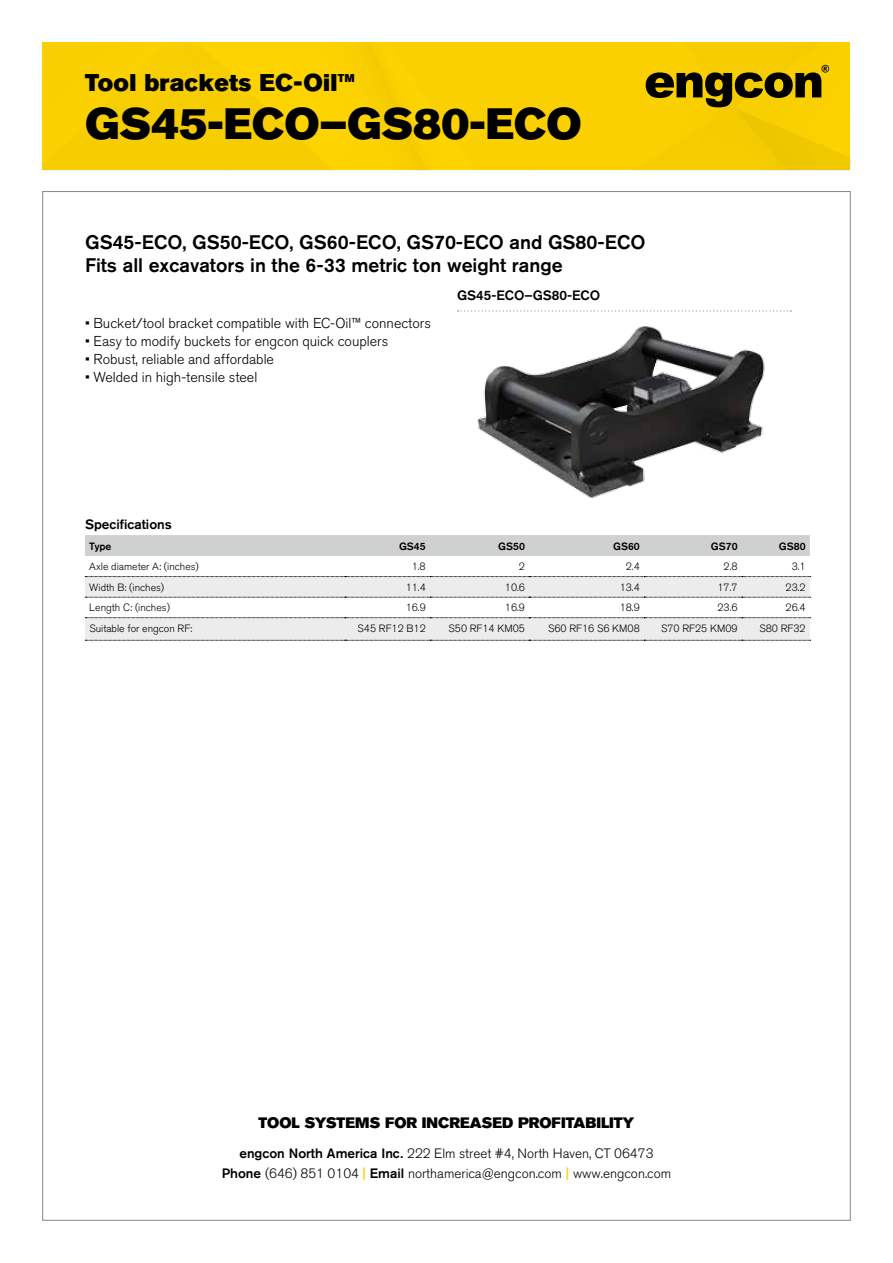
<style>
.page{position:relative;width:893px;height:1263px;background:#fff}
.page>*{position:absolute;margin:0;border:0;box-sizing:border-box;transform-origin:0 0}
.t1{font:43.5px "Akzidenz Grotesk BQ Super";color:#000}
.t2{font:24px "Akzidenz Grotesk BQ Super";letter-spacing:.01em;color:#000}
.t3{font:500 19.5px/22.5px "Akzidenz Grotesk BQ";color:#000}
.t4{font:15px "Akzidenz Grotesk BQ Super";color:#000}
.t5{font:300 14.25px "Akzidenz Grotesk BQ";color:#000}
.t6{font:300 13.5px/19.5px "Akzidenz Grotesk BQ";color:#000;text-align:center}
.t7{font:500 13.5px "Akzidenz Grotesk BQ";color:#000}
.t8{font:300 10.5px "Akzidenz Grotesk BQ";color:#000}
.t9{font:500 10.5px "Akzidenz Grotesk BQ";color:#000}
.s1{font-weight:500}
.s2{font-weight:500;color:#ffd300}
</style>
<div class="page">
<div style="left:43px;top:43px;width:807px;height:128px;background:#fad000"></div>
<img style="left:457px;top:310px;width:335px;height:188px">
<div style="left:85px;top:535px;width:725px;height:21px;background:#cfd0d0"></div>
<svg style="left:85px;top:577px;width:725px;height:63px;fill:#ececed"></svg>
<svg style="left:85px;top:576px;width:726px;height:1px"></svg>
<svg style="left:85px;top:597px;width:726px;height:1px"></svg>
<svg style="left:85px;top:617px;width:726px;height:1px"></svg>
<svg style="left:85px;top:640px;width:726px;height:1px"></svg>
<h2 class="t2" style="left:85px;top:68px;width:272px">Tool brackets EC-Oil™</h2>
<h1 class="t1" style="left:85px;top:98px;width:498px">GS45-ECO–GS80-ECO</h1>
<h3 class="t3" style="left:85px;top:231px;width:562px">GS45-ECO, GS50-ECO, GS60-ECO, GS70-ECO and GS80-ECO<br>Fits all excavators in the 6-33 metric ton weight range</h3>
<h3 class="t5" style="left:85px;top:315px;width:347px">• Bucket/tool bracket compatible with EC-Oil™ connectors</h3>
<h3 class="t5" style="left:85px;top:333px;width:305px">• Easy to modify buckets for engcon quick couplers</h3>
<h3 class="t5" style="left:85px;top:351px;width:191px">• Robust, reliable and affordable</h3>
<h3 class="t5" style="left:85px;top:369px;width:174px">• Welded in high-tensile steel</h3>
<p class="t7" style="left:457px;top:287px;width:145px">GS45-ECO–GS80-ECO</p>
<p class="t7" style="left:85px;top:516px;width:88px">Specifications</p>
<p class="t9" style="left:89px;top:539px;width:24px">Type</p>
<p class="t9" style="left:399px;top:539px;width:28px">GS45</p>
<p class="t9" style="left:498px;top:539px;width:28px">GS50</p>
<p class="t9" style="left:613px;top:539px;width:28px">GS60</p>
<p class="t9" style="left:711px;top:539px;width:28px">GS70</p>
<p class="t9" style="left:779px;top:539px;width:28px">GS80</p>
<p class="t8" style="left:89px;top:561px;width:111px">Axle diameter A: (inches)</p>
<p class="t8" style="left:412px;top:561px;width:15px">1.8</p>
<p class="t8" style="left:519px;top:561px;width:8px">2</p>
<p class="t8" style="left:626px;top:561px;width:15px">2.4</p>
<p class="t8" style="left:724px;top:561px;width:15px">2.8</p>
<p class="t8" style="left:792px;top:561px;width:15px">3.1</p>
<p class="t8" style="left:89px;top:581px;width:76px">Width B: (inches)</p>
<p class="t8" style="left:406px;top:581px;width:22px">11.4</p>
<p class="t8" style="left:505px;top:581px;width:22px">10.6</p>
<p class="t8" style="left:620px;top:581px;width:22px">13.4</p>
<p class="t8" style="left:717px;top:581px;width:22px">17.7</p>
<p class="t8" style="left:785px;top:581px;width:22px">23.2</p>
<p class="t8" style="left:89px;top:602px;width:82px">Length C: (inches)</p>
<p class="t8" style="left:406px;top:602px;width:22px">16.9</p>
<p class="t8" style="left:505px;top:602px;width:22px">16.9</p>
<p class="t8" style="left:620px;top:602px;width:22px">18.9</p>
<p class="t8" style="left:717px;top:602px;width:22px">23.6</p>
<p class="t8" style="left:785px;top:602px;width:22px">26.4</p>
<p class="t8" style="left:89px;top:622px;width:105px">Suitable for engcon RF:</p>
<p class="t8" style="left:358px;top:622px;width:70px">S45 RF12 B12</p>
<p class="t8" style="left:448px;top:622px;width:78px">S50 RF14 KM05</p>
<p class="t8" style="left:548px;top:622px;width:93px">S60 RF16 S6 KM08</p>
<p class="t8" style="left:661px;top:622px;width:78px">S70 RF25 KM09</p>
<p class="t8" style="left:759px;top:622px;width:48px">S80 RF32</p>
<h3 class="t4" style="left:258px;top:1114px;width:378px">TOOL SYSTEMS FOR INCREASED PROFITABILITY</h3>
<p class="t6" style="left:222px;top:1144px;width:451px"><span class="s1">engcon North America Inc.</span> 222 Elm street #4, North Haven, CT 06473<br><span class="s1">Phone</span> (646) 851 0104 <span class="s2">|</span> <span class="s1">Email</span> northamerica@engcon.com <span class="s2">|</span> www.engcon.com</p>
</div>
